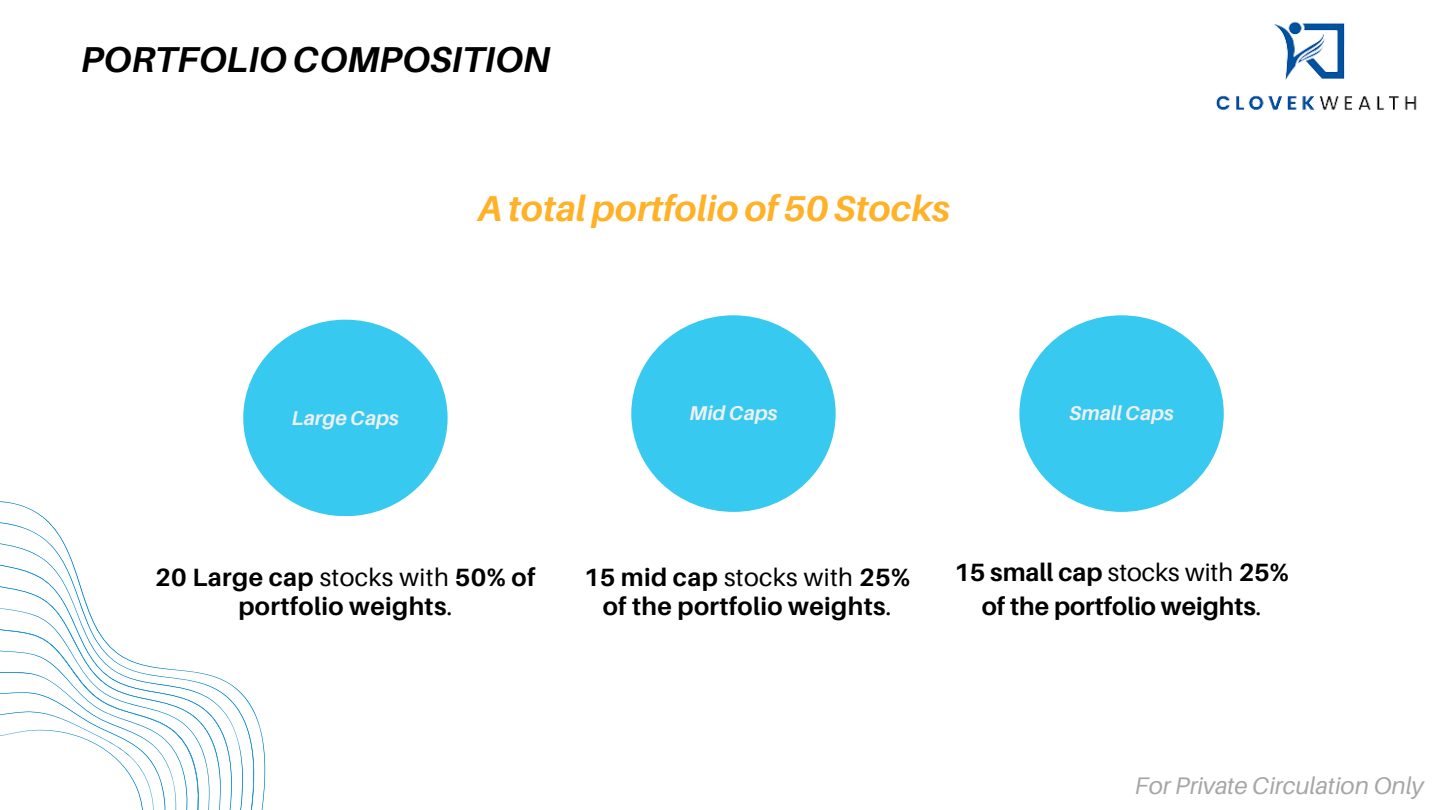
<style>
.page{position:relative;width:1440px;height:810px;background:#fff}
.page>*{position:absolute;margin:0;border:0;box-sizing:border-box;transform-origin:0 0}
.t1{font:italic 700 36px "Aileron";color:#ffb128}
.t2{font:italic 700 36px "Aileron";color:#000}
.t3{font:700 25px/29.2px "Aileron";letter-spacing:.015em;color:#000;text-align:center}
.t4{font:italic 24px "Aileron";color:#a6a6a6}
.t5{font:italic 700 20px "Aileron";color:#edf0f2}
.s1{font-weight:400}
</style>
<div class="page">
<div style="left:243px;top:320px;width:205px;height:196px;background:#37c9ef;border-radius:50%"></div>
<div style="left:631px;top:315px;width:205px;height:197px;background:#37c9ef;border-radius:50%"></div>
<div style="left:1019px;top:315px;width:205px;height:197px;background:#37c9ef;border-radius:50%"></div>
<img style="left:1216px;top:21px;width:201px;height:89px">
<svg style="left:0;top:384px;width:361px;height:426px"></svg>
<h3 class="t2" style="left:81px;top:37px;width:471px">PORTFOLIO COMPOSITION</h3>
<p class="t1" style="left:478px;top:187px;width:473px">A total portfolio of 50 Stocks</p>
<p class="t5" style="left:292px;top:405px;width:108px">Large Caps</p>
<h2 class="t5" style="left:689px;top:401px;width:89px">Mid Caps</h2>
<p class="t5" style="left:1069px;top:401px;width:106px">Small Caps</p>
<p class="t3" style="left:155px;top:562px;width:382px">20 Large cap <span class="s1">stocks with</span> 50% of portfolio weights<span class="s1">.</span></p>
<h3 class="t3" style="left:584px;top:562px;width:328px">15 mid cap <span class="s1">stocks with</span> 25% of the portfolio weights<span class="s1">.</span></h3>
<h1 class="t3" style="left:954px;top:554px;width:336px;line-height:34.5px">15 small cap <span class="s1">stocks with</span> 25% of the portfolio weights<span class="s1">.</span></h1>
<p class="t4" style="left:1135px;top:771px;width:290px">For Private Circulation Only</p>
</div>
